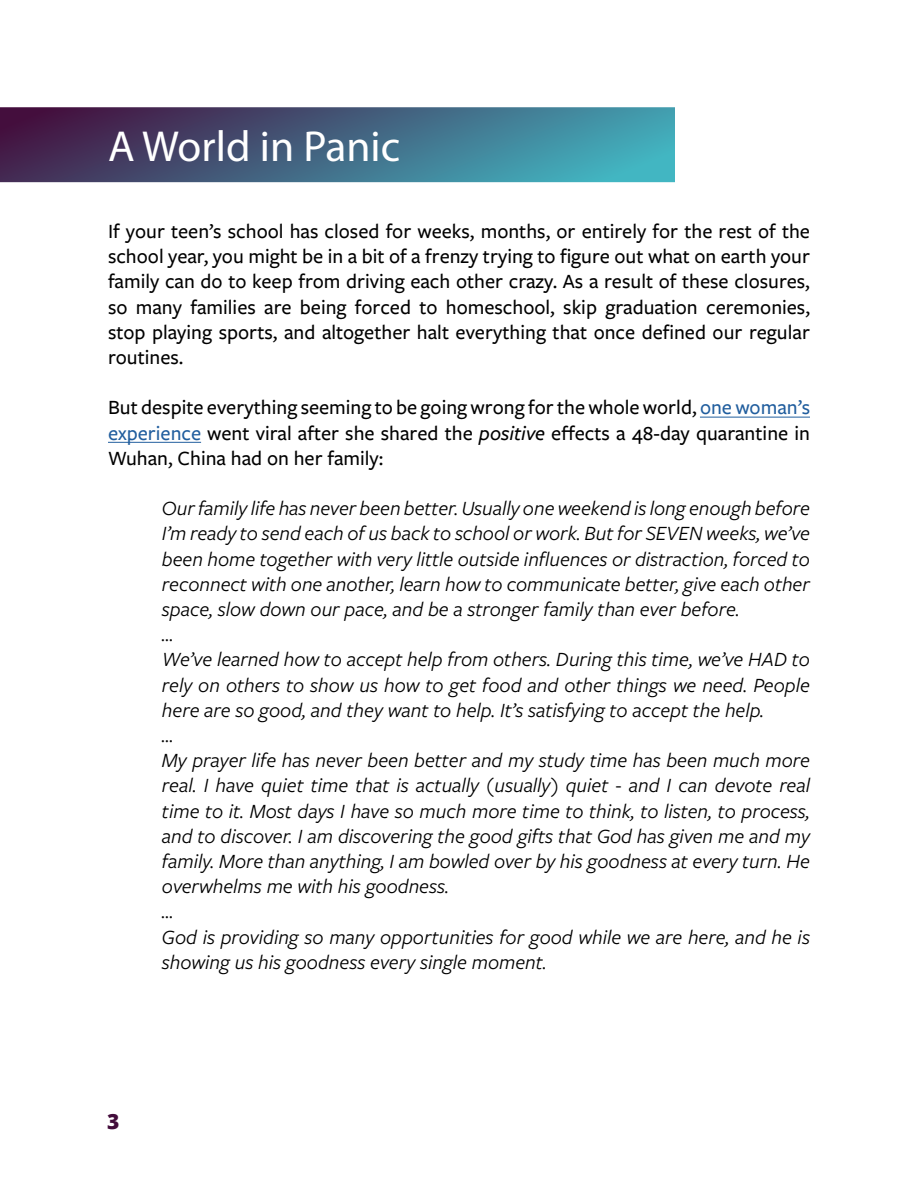
<style>
.page{position:relative;width:918px;height:1188px;background:#fff}
.page>*{position:absolute;margin:0;border:0;box-sizing:border-box;transform-origin:0 0}
.t1{font:43.5px "Myriad Pro";color:#fff}
.t2{font:italic 21px/25.2px "Freight Sans Pro";color:#000}
.t3{font:500 21px/25.2px "Freight Sans Pro";color:#000;text-align:justify}
.t4{font:800 21px "Open Sans";color:#430c3b}
.s1{color:#215e9e}
.s2{font-style:italic}
</style>
<div class="page">
<hr style="left:700px;top:417px;width:110px;height:1px;background:#215e9e">
<hr style="left:108px;top:442px;width:93px;height:1px;background:#215e9e">
<svg style="left:0;top:107px;width:675px;height:75px;background:#436481"></svg>
<h1 class="t1" style="left:108px;top:120px;width:294px">A World in Panic</h1>
<p class="t3" style="left:108px;top:218px;width:704px">If your teen’s school has closed for weeks, months, or entirely for the rest of the school year, you might be in a bit of a frenzy trying to figure out what on earth your family can do to keep from driving each other crazy. As a result of these closures, so many families are being forced to homeschool, skip graduation ceremonies, stop playing sports, and altogether halt everything that once defined our regular routines.</p>
<p class="t3" style="left:108px;top:394px;width:704px">But despite everything seeming to be going wrong for the whole world, <span class="s1">one woman’s experience</span> went viral after she shared the <span class="s2">positive</span> effects a 48-day quarantine in Wuhan, China had on her family:</p>
<p class="t2" style="left:162px;top:495px;width:650px">Our family life has never been better. Usually one weekend is long enough before I’m ready to send each of us back to school or work. But for SEVEN weeks, we’ve been home together with very little outside influences or distraction, forced to reconnect with one another, learn how to communicate better, give each other space, slow down our pace, and be a stronger family than ever before.<br>…<br>We’ve learned how to accept help from others. During this time, we’ve HAD to rely on others to show us how to get food and other things we need. People here are so good, and they want to help. It’s satisfying to accept the help.<br>…<br>My prayer life has never been better and my study time has been much more real. I have quiet time that is actually (usually) quiet - and I can devote real time to it. Most days I have so much more time to think, to listen, to process, and to discover. I am discovering the good gifts that God has given me and my family. More than anything, I am bowled over by his goodness at every turn. He overwhelms me with his goodness.<br>…<br>God is providing so many opportunities for good while we are here, and he is showing us his goodness every single moment.</p>
<p class="t4" style="left:107px;top:1105px;width:14px">3</p>
</div>
